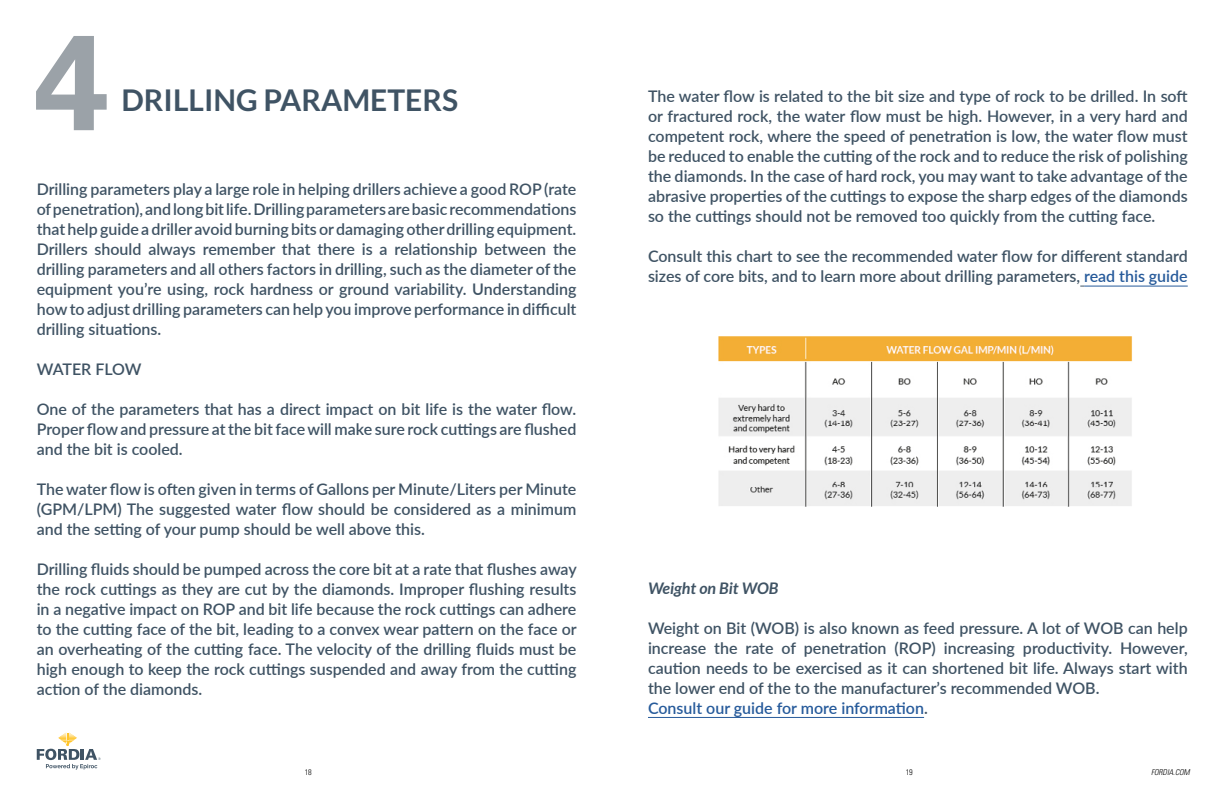
<style>
.page{position:relative;width:1224px;height:792px;background:#fff}
.page>*{position:absolute;margin:0;border:0;box-sizing:border-box;transform-origin:0 0}
.t1{font:700 135px "Univers LT Std";color:#9ba2a8}
.t2{font:700 30px "Lato";color:#3f5364}
.t3{font:600 16px/20px "Lato";color:#3f5364;text-align:justify}
.t4{font:italic 700 16px "Lato";color:#3f5364}
.t5{font:italic 300 condensed 8px "Univers LT Std";color:#000}
.t6{font:300 condensed 8px "Univers LT Std";color:#000}
.s1{color:#275b9b}
</style>
<div class="page">
<svg style="left:37px;top:732px;width:64px;height:38px"></svg>
<hr style="left:1084px;top:286px;width:104px;height:1px;background:#275b9b">
<hr style="left:648px;top:717px;width:276px;height:1px;background:#275b9b">
<img style="left:719px;top:336px;width:413px;height:171px">
<h1 class="t1" style="left:34px;top:4px;width:77px">4</h1>
<h2 class="t2" style="left:122px;top:83px;width:338px">DRILLING PARAMETERS</h2>
<p class="t3" style="left:37px;top:178px;width:541px">Drilling parameters play a large role in helping drillers achieve a good ROP (rate of penetration), and long bit life. Drilling parameters are basic recommendations that help guide a driller avoid burning bits or damaging other drilling equipment.<br>Drillers should always remember that there is a relationship between the drilling parameters and all others factors in drilling, such as the diameter of the equipment you’re using, rock hardness or ground variability. Understanding how to adjust drilling parameters can help you improve performance in difficult drilling situations.</p>
<p class="t3" style="left:37px;top:358px;width:106px">WATER FLOW</p>
<p class="t3" style="left:37px;top:398px;width:541px">One of the parameters that has a direct impact on bit life is the water flow.<br>Proper flow and pressure at the bit face will make sure rock cuttings are flushed and the bit is cooled.</p>
<p class="t3" style="left:37px;top:478px;width:541px">The water flow is often given in terms of Gallons per Minute/Liters per Minute (GPM/LPM) The suggested water flow should be considered as a minimum and the setting of your pump should be well above this.</p>
<p class="t3" style="left:37px;top:558px;width:542px">Drilling fluids should be pumped across the core bit at a rate that flushes away the rock cuttings as they are cut by the diamonds. Improper flushing results in a negative impact on ROP and bit life because the rock cuttings can adhere to the cutting face of the bit, leading to a convex wear pattern on the face or an overheating of the cutting face. The velocity of the drilling fluids must be high enough to keep the rock cuttings suspended and away from the cutting action of the diamonds.</p>
<p class="t3" style="left:648px;top:86px;width:541px">The water flow is related to the bit size and type of rock to be drilled. In soft or fractured rock, the water flow must be high. However, in a very hard and competent rock, where the speed of penetration is low, the water flow must be reduced to enable the cutting of the rock and to reduce the risk of polishing the diamonds. In the case of hard rock, you may want to take advantage of the abrasive properties of the cuttings to expose the sharp edges of the diamonds so the cuttings should not be removed too quickly from the cutting face.</p>
<p class="t3" style="left:648px;top:246px;width:541px">Consult this chart to see the recommended water flow for different standard sizes of core bits, and to learn more about drilling parameters, <span class="s1">read this guide</span></p>
<p class="t4" style="left:648px;top:579px;width:132px">Weight on Bit WOB</p>
<p class="t3" style="left:648px;top:617px;width:541px;text-align:left">Weight on Bit (WOB) is also known as feed pressure. A lot of WOB can help increase the rate of penetration (ROP) increasing productivity. However, caution needs to be exercised as it can shortened bit life. Always start with the lower end of the to the manufacturer’s recommended WOB.<br><span class="s1">Consult our guide for more information</span>.</p>
<p class="t6" style="left:305px;top:768px;width:9px">18</p>
<p class="t6" style="left:906px;top:768px;width:9px">19</p>
<p class="t5" style="left:1151px;top:768px;width:40px">FORDIA.COM</p>
</div>
